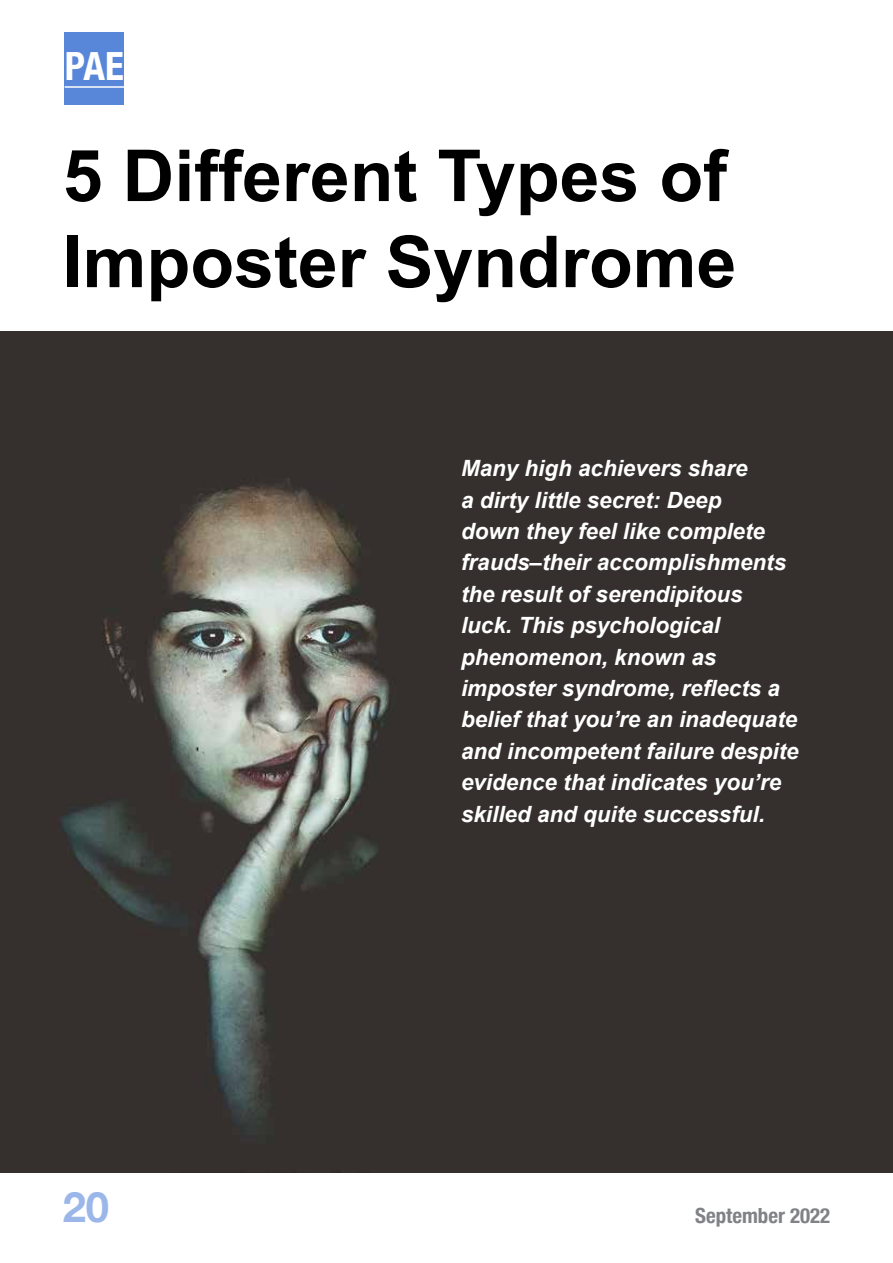
<style>
.page{position:relative;width:893px;height:1263px;background:#fff}
.page>*{position:absolute;margin:0;border:0;box-sizing:border-box;transform-origin:0 0}
.t1{font:700 71.7px/86.1px "Arial";color:#000}
.t2{font:700 41.85px "Helvetica Neue";color:#9bb7e9}
.t3{font:700 condensed 38.85px "Helvetica Neue";color:#fff}
.t4{font:italic 700 22.35px/31.3px "Arial";color:#fff}
.t5{font:700 condensed 20.85px "Helvetica Neue";color:#808285}
</style>
<div class="page">
<div style="left:65px;top:32px;width:59px;height:72px;background:#5887da"></div>
<hr style="left:65px;top:86px;width:59px;height:2px;background:#fff">
<img style="left:0;top:332px;width:893px;height:840px">
<h3 class="t3" style="left:65px;top:34px;width:61px">PAE</h3>
<h1 class="t1" style="left:63px;top:135px;width:675px">5 Different Types of<br>Imposter Syndrome</h1>
<h2 class="t2" style="left:63px;top:1174px;width:48px">20</h2>
<p class="t4" style="left:461px;top:454px;width:339px">Many high achievers share<br>a dirty little secret: Deep<br>down they feel like complete frauds–their accomplishments the result of serendipitous luck. This psychological phenomenon, known as imposter syndrome, reflects a belief that you’re an inadequate and incompetent failure despite evidence that indicates you’re skilled and quite successful.</p>
<p class="t5" style="left:695px;top:1198px;width:137px">September 2022</p>
</div>
